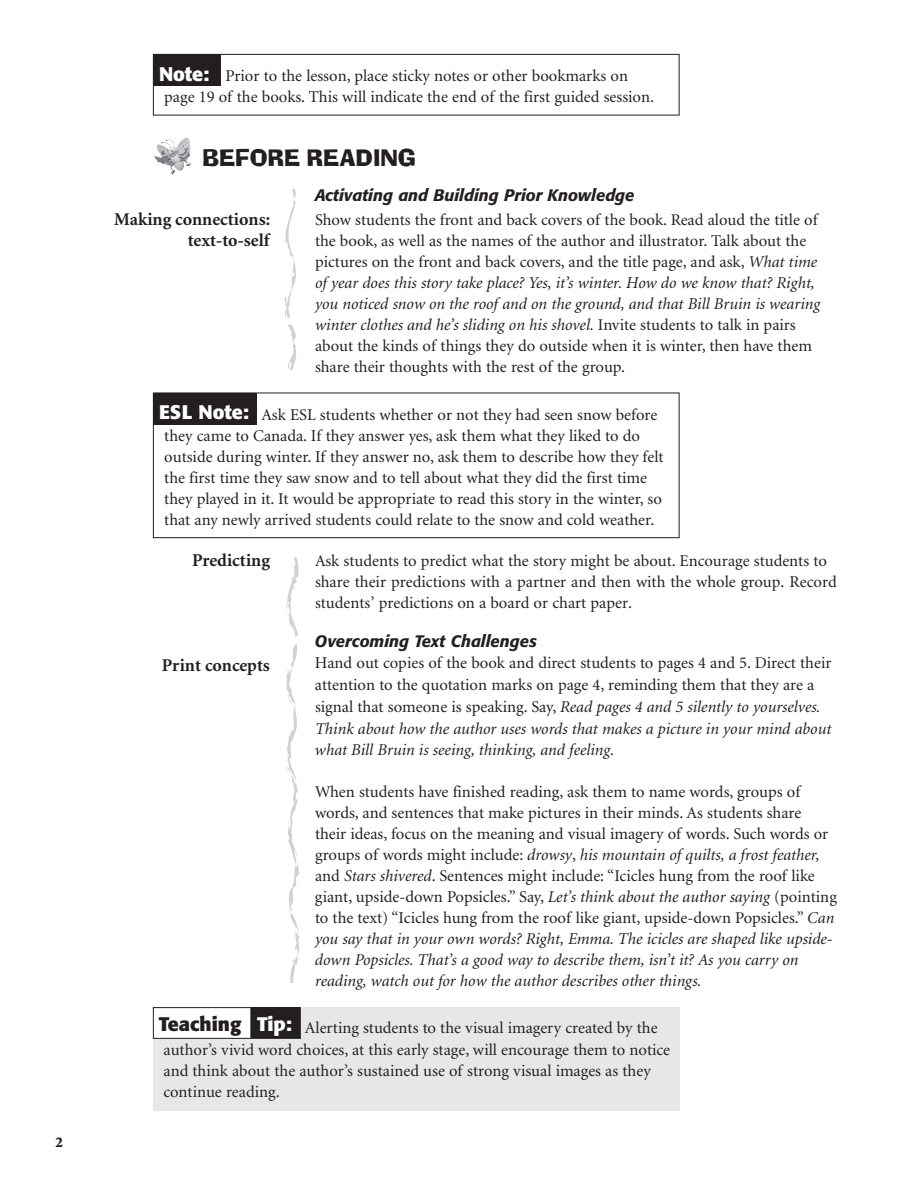
<style>
.page{position:relative;width:918px;height:1188px;background:#fff}
.page>*{position:absolute;margin:0;border:0;box-sizing:border-box;transform-origin:0 0}
.t1{font:22.5px "Neo Ad Lib";letter-spacing:.015em;color:#231f20}
.t2{font:700 18px/21px "Minion";color:#231f20;text-align:right}
.t3{font:16.5px/21px "Minion";color:#231f20}
.t4{font:italic 500 16.5px "Formata";color:#231f20}
.t5{font:900 15px "Minion";color:#231f20}
.s1{font-family:"Formata";font-weight:700;font-size:19.5px;color:#fff}
.s2{font-style:italic}
</style>
<div class="page">
<svg style="left:284px;top:189px;width:16px;height:794px"></svg>
<div style="left:270px;top:370px;width:44px;height:186px;background:#fff"></div>
<div style="left:154px;top:55px;width:67px;height:31px;background:#231f20"></div>
<div style="left:153px;top:54px;width:527px;height:61px;border:1px solid #231f20"></div>
<img style="left:154px;top:138px;width:32px;height:26px">
<div style="left:153px;top:1007px;width:526px;height:104px;background:#e6e7e9"></div>
<div style="left:153px;top:1008px;width:98px;height:30px;background:#fff"></div>
<div style="left:153px;top:1007px;width:98px;height:32px;border:1px solid #231f20"></div>
<div style="left:252px;top:1008px;width:48px;height:30px;background:#231f20"></div>
<div style="left:251px;top:1007px;width:50px;height:32px;border:1px solid #231f20"></div>
<div style="left:154px;top:393px;width:103px;height:32px;background:#231f20"></div>
<div style="left:153px;top:393px;width:527px;height:145px;border:1px solid #231f20"></div>
<p class="t5" style="left:55px;top:1136px;width:9px">2</p>
<p class="t3" style="left:164px;top:67px;width:491px;text-indent:-5px"><span class="s1">Note:</span> Prior to the lesson, place sticky notes or other bookmarks on page 19 of the books. This will indicate the end of the first guided session.</p>
<h1 class="t1" style="left:202px;top:149px;width:215px">BEFORE READING</h1>
<p class="t2" style="left:114px;top:210px;width:157px">Making connections: text-to-self</p>
<p class="t4" style="left:315px;top:187px;width:321px">Activating and Building Prior Knowledge</p>
<p class="t3" style="left:315px;top:210px;width:507px">Show students the front and back covers of the book. Read aloud the title of the book, as well as the names of the author and illustrator. Talk about the pictures on the front and back covers, and the title page, and ask, <span class="s2">What time of year does this story take place? Yes, it’s winter. How do we know that? Right, you noticed snow on the roof and on the ground, and that Bill Bruin is wearing winter clothes and he’s sliding on his shovel.</span> Invite students to talk in pairs about the kinds of things they do outside when it is winter, then have them share their thoughts with the rest of the group.</p>
<p class="t3" style="left:164px;top:405px;width:501px;text-indent:-5px"><span class="s1">ESL Note:</span> Ask ESL students whether or not they had seen snow before they came to Canada. If they answer yes, ask them what they liked to do outside during winter. If they answer no, ask them to describe how they felt the first time they saw snow and to tell about what they did the first time they played in it. It would be appropriate to read this story in the winter, so that any newly arrived students could relate to the snow and cold weather.</p>
<p class="t2" style="left:192px;top:551px;width:79px">Predicting</p>
<p class="t2" style="left:162px;top:656px;width:110px">Print concepts</p>
<p class="t3" style="left:315px;top:552px;width:523px">Ask students to predict what the story might be about. Encourage students to share their predictions with a partner and then with the whole group. Record students’ predictions on a board or chart paper.</p>
<p class="t4" style="left:315px;top:634px;width:223px">Overcoming Text Challenges</p>
<p class="t3" style="left:315px;top:654px;width:518px;line-height:21.8px">Hand out copies of the book and direct students to pages 4 and 5. Direct their attention to the quotation marks on page 4, reminding them that they are a signal that someone is speaking. Say, <span class="s2">Read pages 4 and 5 silently to yourselves.<br>Think about how the author uses words that makes a picture in your mind about what Bill Bruin is seeing, thinking, and feeling.</span></p>
<p class="t3" style="left:315px;top:783px;width:523px">When students have finished reading, ask them to name words, groups of words, and sentences that make pictures in their minds. As students share<br>their ideas, focus on the meaning and visual imagery of words. Such words or groups of words might include: <span class="s2">drowsy</span>, <span class="s2">his mountain of quilts, a frost feather, </span>and <span class="s2">Stars shivered</span>. Sentences might include: “Icicles hung from the roof like giant, upside-down Popsicles.” Say, <span class="s2">Let’s think about the author saying</span> (pointing to the text) “Icicles hung from the roof like giant, upside-down Popsicles.” <span class="s2">Can you say that in your own words? Right, Emma. The icicles are shaped like upside&shy;down Popsicles. That’s a good way to describe them, isn’t it? As you carry on reading, watch out for how the author describes other things.</span></p>
<p class="t3" style="left:159px;top:1019px;width:513px"><sup>Teaching</sup> <sup>Tip:</sup> Alerting students to the visual imagery created by the author’s vivid word choices, at this early stage, will encourage them to notice and think about the author’s sustained use of strong visual images as they continue reading.</p>
</div>
